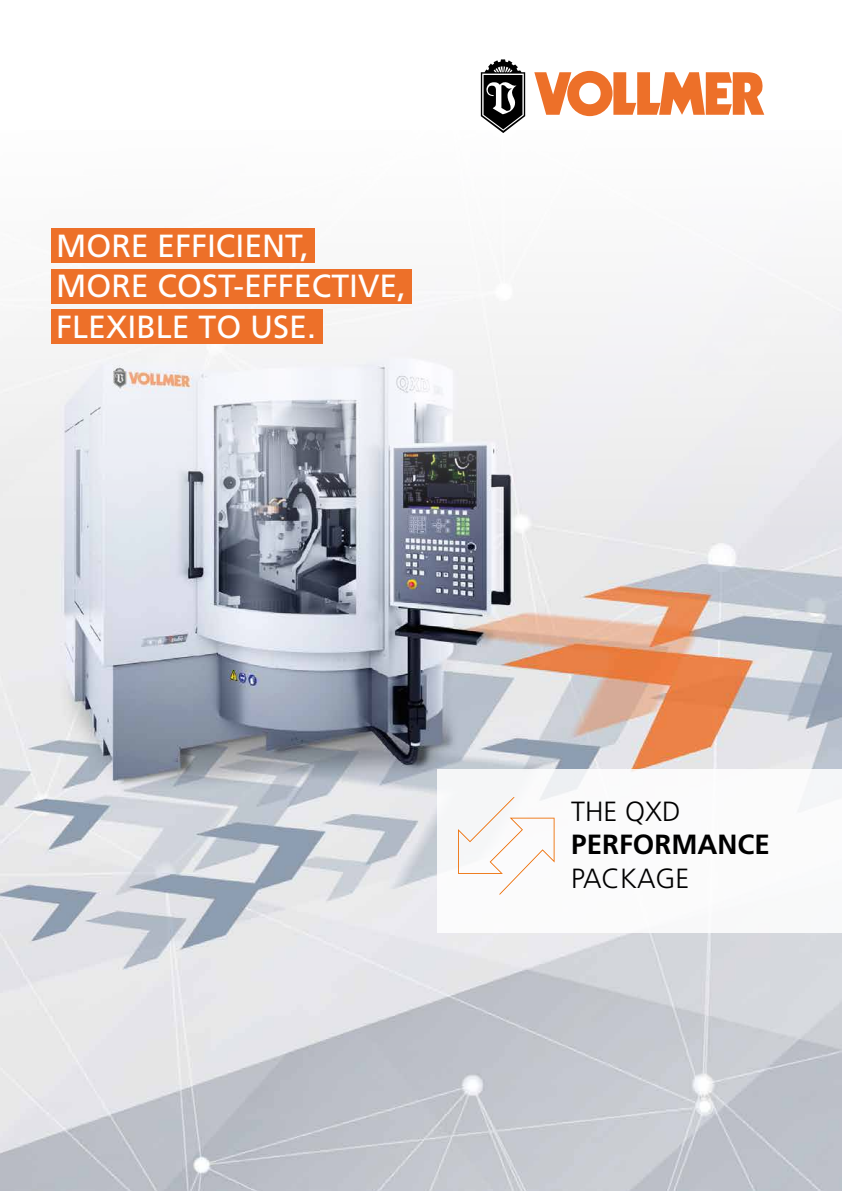
<style>
.page{position:relative;width:842px;height:1191px;background:#fff}
.page>*{position:absolute;margin:0;border:0;box-sizing:border-box;transform-origin:0 0}
.t1{font:32px/40.6px "Frutiger LT";color:#fff}
.t2{font:300 27.8px "Frutiger LT";color:#000}
.t3{font:700 27.8px "Frutiger LT";color:#000}
</style>
<div class="page">
<img style="left:0;top:580px;width:842px;height:611px">
<svg style="left:0;top:84px;width:842px;height:496px;fill:#f3f4f5"></svg>
<svg style="left:481px;top:59px;width:44px;height:74px"></svg>
<svg style="left:534px;top:71px;width:230px;height:45px"></svg>
<div style="left:438px;top:769px;width:404px;height:164px;background:#fff"></div>
<div style="left:51px;top:269px;width:361px;height:34px;background:#ed7029"></div>
<div style="left:51px;top:309px;width:271px;height:35px;background:#ed7029"></div>
<div style="left:51px;top:228px;width:263px;height:35px;background:#ed7029"></div>
<svg style="left:458px;top:797px;width:96px;height:97px"></svg>
<p class="t1" style="left:56px;top:225px;width:254px">MORE EFFICIENT,</p>
<p class="t1" style="left:56px;top:266px;width:351px">MORE COST-EFFECTIVE,<br>FLEXIBLE TO USE.</p>
<p class="t2" style="left:571px;top:796px;width:111px">THE QXD</p>
<p class="t3" style="left:571px;top:828px;width:200px">PERFORMANCE</p>
<p class="t2" style="left:571px;top:862px;width:120px">PACKAGE</p>
</div>
